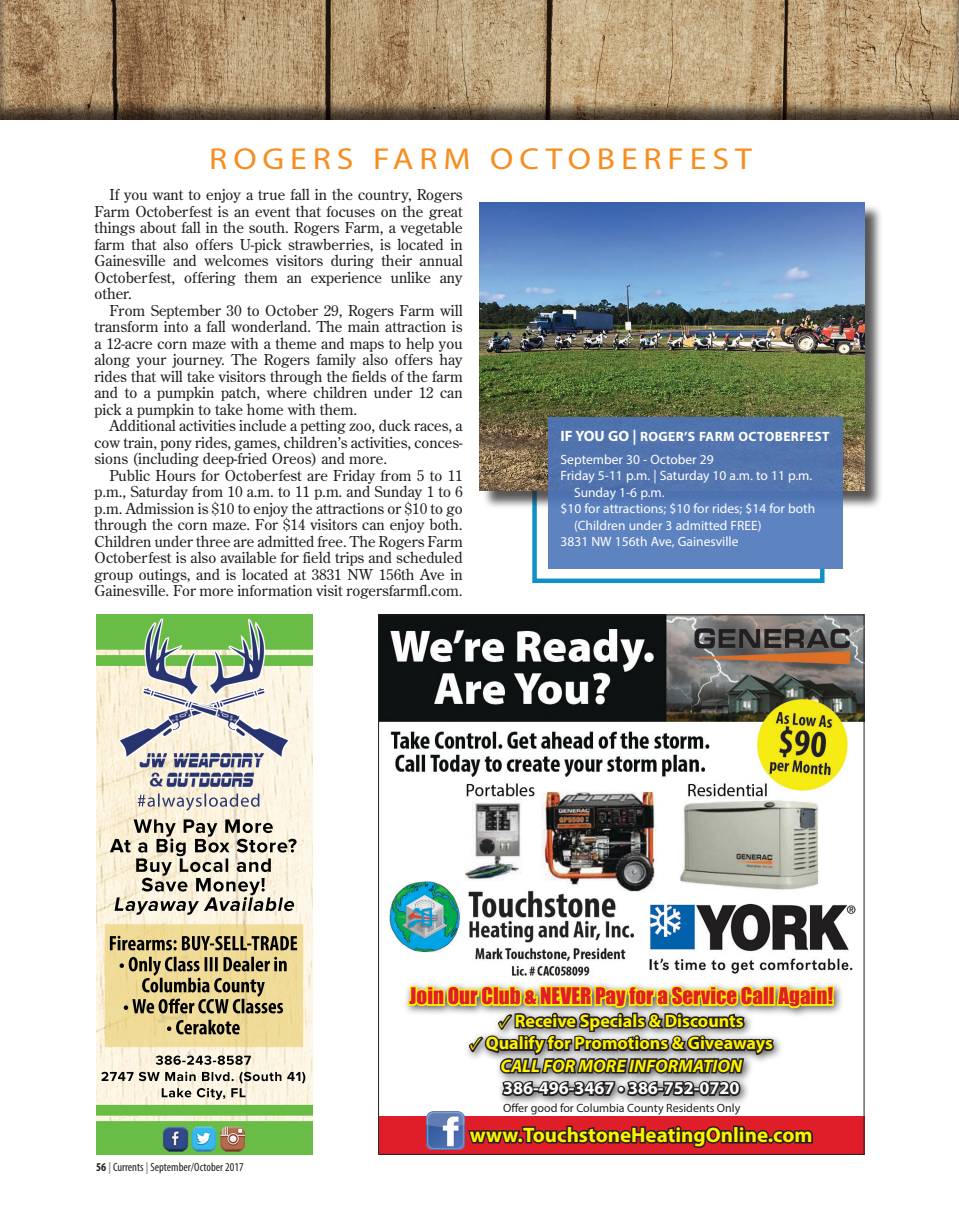
<style>
.page{position:relative;width:959px;height:1229px;background:#fff}
.page>*{position:absolute;margin:0;border:0;box-sizing:border-box;transform-origin:0 0}
.t1{font:30.3px "Myriad Pro";letter-spacing:.175em;color:#f78d1e;scale:1.11 1}
.t2{font:21px "Impact";color:#e01e2a}
.t3{font:700 21px "Myriad Pro";color:#fff200}
.t4{font:700 18px/22.5px "Myriad Pro";color:#fff200;text-align:center}
.t5{font:700 18px "Myriad Pro";color:#fff}
.t6{font:15px/16.5px "Century Old Style Std";color:#231f20;text-align:justify}
.t7{font:13.5px "Myriad Pro";color:#fff}
.t8{font:700 13.5px/22.5px "Myriad Pro";letter-spacing:.03em;color:#fff}
.t9{font:12px "Myriad Pro";color:#231f20}
.t10{font:condensed 12px "Myriad Pro";color:#231f20}
.s1{font-size:15px}
.s2{font-weight:400}
.s3{font-weight:700}
.s4{font-weight:700;color:#949698}
.s5{font-family:"Minion Pro"}
.s6{font-style:italic}
</style>
<div class="page">
<svg style="left:532px;top:509px;width:294px;height:75px"></svg>
<div style="left:481px;top:204px;width:402px;height:305px;background:#231f20;opacity:.75"></div>
<img style="left:479px;top:202px;width:385px;height:289px">
<div style="left:0;top:0;width:958px;height:120px;background:#231f20;opacity:.75"></div>
<div style="left:548px;top:417px;width:295px;height:151px;background:linear-gradient(to right,#567ab7,#577bb7)"></div>
<img style="left:96px;top:614px;width:216px;height:540px">
<img style="left:134px;top:819px;width:139px;height:17px">
<img style="left:110px;top:838px;width:186px;height:18px">
<img style="left:136px;top:858px;width:135px;height:17px">
<img style="left:142px;top:877px;width:123px;height:18px">
<img style="left:114px;top:897px;width:180px;height:14px">
<img style="left:380px;top:616px;width:482px;height:355px">
<div style="left:403px;top:980px;width:441px;height:126px;background:#231f20;opacity:.75"></div>
<div style="left:379px;top:1116px;width:485px;height:38px;background:#e01e2a"></div>
<svg style="left:407px;top:963px;width:428px;height:187px"></svg>
<img style="left:427px;top:1111px;width:38px;height:38px">
<h1 class="t1" style="left:209px;top:140px;width:490px">ROGERS FARM OCTOBERFEST</h1>
<p class="t6" style="left:94px;top:186px;width:369px;text-indent:15px">If you want to enjoy a true fall in the country, Rogers Farm Octoberfest is an event that focuses on the great things about fall in the south. Rogers Farm, a vegetable farm that also offers U-pick strawberries, is located in Gainesville and welcomes visitors during their annual Octoberfest, offering them an experience unlike any other.</p>
<p class="t6" style="left:94px;top:302px;width:370px;text-indent:15px">From September 30 to October 29, Rogers Farm will transform into a fall wonderland. The main attraction is a 12-acre corn maze with a theme and maps to help you along your journey. The Rogers family also offers hay rides that will take visitors through the fields of the farm and to a pumpkin patch, where children under 12 can pick a pumpkin to take home with them.</p>
<p class="t6" style="left:94px;top:417px;width:369px;text-indent:15px">Additional activities include a petting zoo, duck races, a cow train, pony rides, games, children’s activities, conces&shy;sions (including deep-fried Oreos) and more.</p>
<p class="t6" style="left:94px;top:467px;width:370px;text-indent:15px">Public Hours for Octoberfest are Friday from 5 to 11 p.m., Saturday from 10 a.m. to 11 p.m. and Sunday 1 to 6 p.m. Admission is $10 to enjoy the attractions or $10 to go through the corn maze. For $14 visitors can enjoy both.<br>Children under three are admitted free. The Rogers Farm Octoberfest is also available for field trips and scheduled group outings, and is located at 3831 NW 156th Ave in Gainesville. For more information visit rogersfarmfl.com.</p>
<p class="t8" style="left:560px;top:425px;width:270px"><span class="s1">IF YOU GO |</span> ROGER’S FARM OCTOBERFEST<br><span class="s2">September 30 - October 29</span></p>
<p class="t7" style="left:560px;top:467px;width:253px">Friday 5-11 p.m. | Saturday 10 a.m. to 11 p.m.</p>
<p class="t7" style="left:574px;top:484px;width:92px">Sunday 1-6 p.m.</p>
<p class="t7" style="left:560px;top:500px;width:256px">$10 for attractions; $10 for rides; $14 for both</p>
<p class="t7" style="left:574px;top:517px;width:189px">(Children under 3 admitted FREE)</p>
<p class="t7" style="left:560px;top:533px;width:179px">3831 NW 156th Ave, Gainesville</p>
<p class="t10" style="left:96px;top:1160px;width:149px"><span class="s3">56</span> <span class="s4">|</span> Currents <span class="s4">|</span> September/October 2017</p>
<h2 class="t2" style="left:409px;top:979px;width:425px">Join Our Club &amp; NEVER Pay for a Service Call Again!</h2>
<p class="t4" style="left:499px;top:1009px;width:246px"><span class="s5">✓</span> Receive Specials &amp; Discounts</p>
<p class="t4" style="left:470px;top:1031px;width:304px"><span class="s5">✓</span> Qualify for Promotions &amp; Giveaways<br><span class="s6">CALL FOR MORE INFORMATION</span></p>
<p class="t5" style="left:503px;top:1076px;width:238px">386-496-3467 • 386-752-0720</p>
<h2 class="t3" style="left:470px;top:1121px;width:344px">www.TouchstoneHeatingOnline.com</h2>
<p class="t9" style="left:503px;top:1100px;width:239px">Offer good for Columbia County Residents Only</p>
</div>
